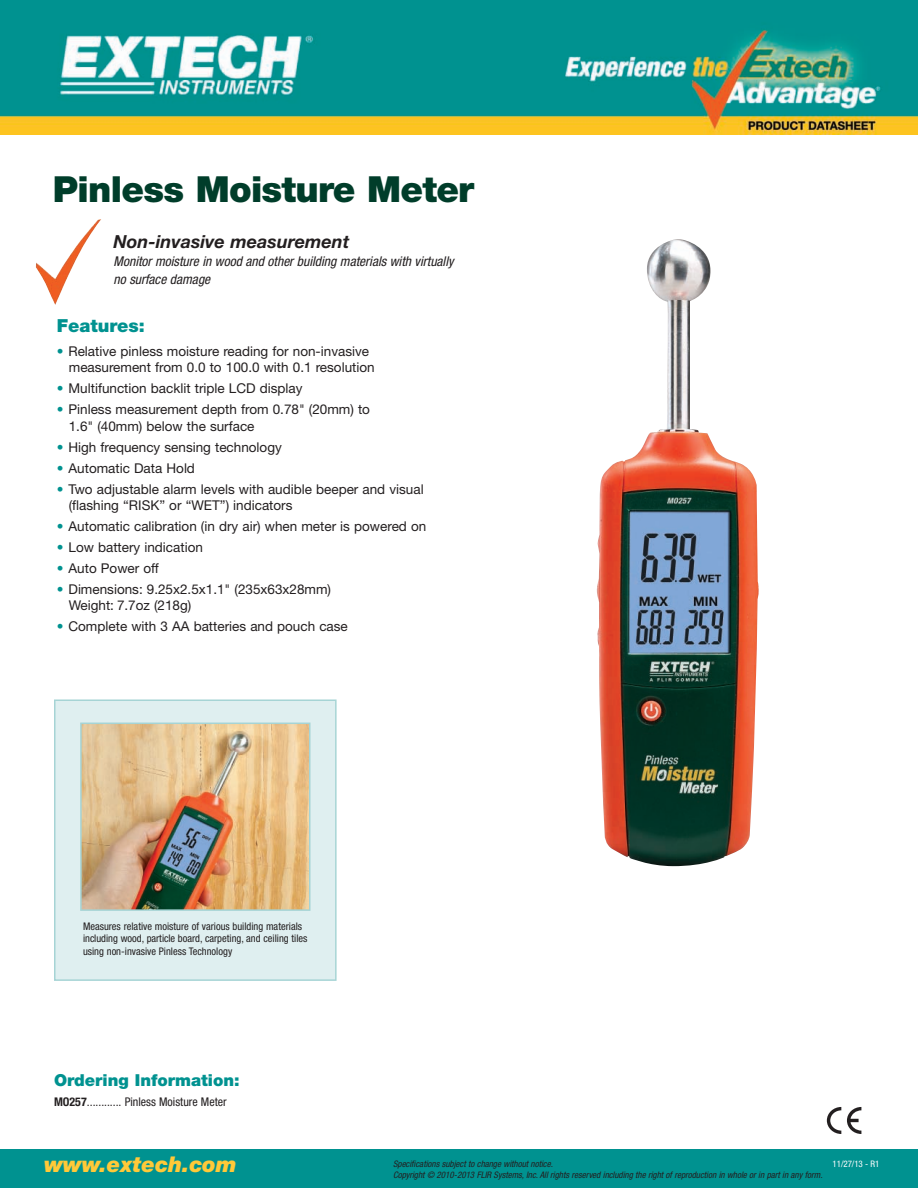
<style>
.page{position:relative;width:918px;height:1188px;background:#fff}
.page>*{position:absolute;margin:0;border:0;box-sizing:border-box;transform-origin:0 0}
.t1{font:900 36px "Helvetica Neue LT";letter-spacing:-.02em;color:#003d2a}
.t2{font:italic 900 21.75px "Helvetica Neue LT";color:#ffc938}
.t3{font:italic 700 18px "Helvetica Neue LT";color:#231f20}
.t4{font:900 18px "Helvetica Neue LT";color:#009290}
.t5{font:900 16.5px "Helvetica Neue LT";color:#009290}
.t6{font:13.5px/16.2px "Helvetica Neue LT";color:#231f20}
.t7{font:italic condensed 13.5px/18px "Helvetica Neue LT";color:#231f20}
.t8{font:condensed 12px "Helvetica Neue LT";color:#231f20}
.t9{font:condensed 10.5px/12.6px "Helvetica Neue LT";color:#231f20}
.t10{font:italic condensed 9px "Helvetica Neue LT";color:#231f20}
.t11{font:condensed 9px "Helvetica Neue LT";letter-spacing:-.01em;color:#fff}
.s1{color:#009290}
.s2{font-weight:700}
</style>
<div class="page">
<div style="left:0;top:1149px;width:918px;height:39px;background:#009290"></div>
<svg style="left:827px;top:1107px;width:14px;height:27px"></svg>
<svg style="left:847px;top:1107px;width:14px;height:27px"></svg>
<img style="left:36px;top:219px;width:65px;height:86px">
<img style="left:597px;top:239px;width:162px;height:627px">
<div style="left:56px;top:701px;width:279px;height:278px;background:#dfeff0"></div>
<div style="left:54px;top:699px;width:283px;height:282px;border:2px solid #a6d4d5"></div>
<img style="left:83px;top:726px;width:224px;height:182px">
<div style="left:80px;top:723px;width:230px;height:188px;border:2px solid #a6d4d5"></div>
<img style="left:1px;top:0;width:917px;height:135px">
<h1 class="t1" style="left:53px;top:176px;width:423px">Pinless Moisture Meter</h1>
<h3 class="t3" style="left:114px;top:235px;width:237px">Non-invasive measurement</h3>
<p class="t7" style="left:114px;top:254px;width:342px">Monitor moisture in wood and other building materials with virtually no surface damage</p>
<h3 class="t4" style="left:57px;top:319px;width:90px">Features:</h3>
<p class="t6" style="left:69px;top:344px;width:307px;text-indent:-12px"><span class="s1">•</span> Relative pinless moisture reading for non-invasive measurement from 0.0 to 100.0 with 0.1 resolution</p>
<p class="t6" style="left:57px;top:382px;width:247px"><span class="s1">•</span> Multifunction backlit triple LCD display</p>
<p class="t6" style="left:69px;top:403px;width:303px;text-indent:-12px"><span class="s1">•</span> Pinless measurement depth from 0.78" (20mm) to<br>1.6" (40mm) below the surface</p>
<p class="t6" style="left:57px;top:440px;width:227px"><span class="s1">•</span> High frequency sensing technology</p>
<p class="t6" style="left:57px;top:461px;width:140px"><span class="s1">•</span> Automatic Data Hold</p>
<p class="t6" style="left:69px;top:482px;width:356px;text-indent:-12px"><span class="s1">•</span> Two adjustable alarm levels with audible beeper and visual (flashing “RISK” or “WET”) indicators</p>
<p class="t6" style="left:57px;top:519px;width:371px"><span class="s1">•</span> Automatic calibration (in dry air) when meter is powered on</p>
<p class="t6" style="left:57px;top:540px;width:148px"><span class="s1">•</span> Low battery indication</p>
<p class="t6" style="left:57px;top:561px;width:104px"><span class="s1">•</span> Auto Power off</p>
<p class="t6" style="left:69px;top:583px;width:264px;text-indent:-12px"><span class="s1">•</span> Dimensions: 9.25x2.5x1.1" (235x63x28mm)<br>Weight: 7.7oz (218g)</p>
<p class="t6" style="left:57px;top:620px;width:293px"><span class="s1">•</span> Complete with 3 AA batteries and pouch case</p>
<p class="t9" style="left:83px;top:921px;width:226px">Measures relative moisture of various building materials including wood, particle board, carpeting, and ceiling tiles using non-invasive Pinless Technology</p>
<p class="t5" style="left:54px;top:1074px;width:187px">Ordering Information:</p>
<p class="t8" style="left:54px;top:1097px;width:174px"><span class="s2">MO257</span>............ Pinless Moisture Meter</p>
<h2 class="t2" style="left:44px;top:1156px;width:194px">www.extech.com</h2>
<p class="t10" style="left:393px;top:1161px;width:161px">Specifications subject to change without notice.</p>
<p class="t10" style="left:393px;top:1171px;width:431px">Copyright © 2010-2013 FLIR Systems, Inc. All rights reserved including the right of reproduction in whole or in part in any form.</p>
<p class="t11" style="left:833px;top:1161px;width:48px">11/27/13 - R1</p>
</div>
